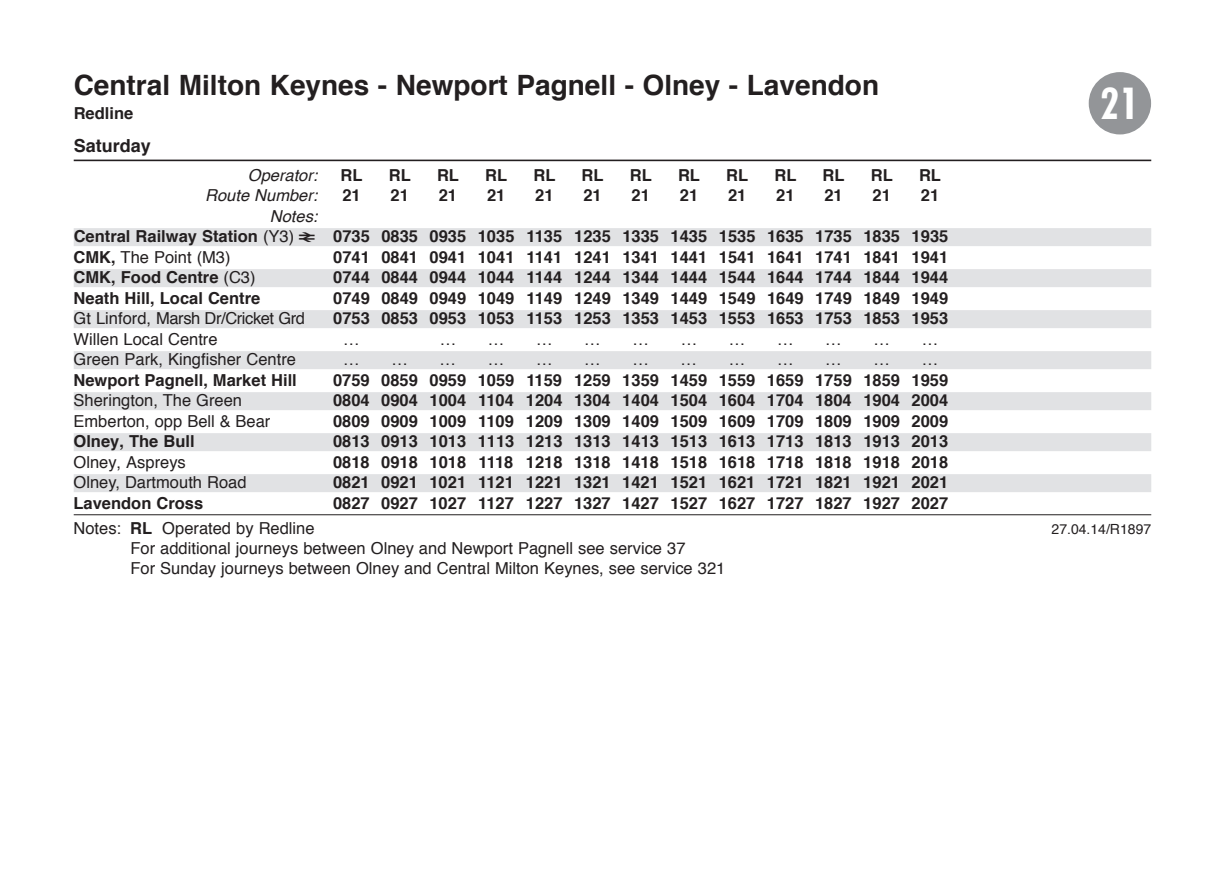
<style>
.page{position:relative;width:1225px;height:876px;background:#fff}
.page>*{position:absolute;margin:0;border:0;box-sizing:border-box;transform-origin:0 0}
.t1{font:700 condensed 44px "Futura BT";color:#fff}
.t2{font:700 28px "Helvetica";color:#231f20}
.t3{font:700 18px "Helvetica";color:#231f20}
.t4{font:700 16.4px/20.4px "Helvetica";color:#231f20}
.t5{font:16.4px/20px "Helvetica";color:#231f20}
.t6{font:16.4px "Helvetica";letter-spacing:-.025em;color:#231f20}
.t7{font:italic 16.4px "Helvetica";color:#231f20}
.t8{font:14px "Helvetica";color:#231f20}
.s1{font-weight:400;font-style:italic}
.s2{font-weight:400}
.s3{font-family:"Herts Timetable";font-weight:400}
.s4{font-weight:700}
</style>
<div class="page">
<hr style="left:74px;top:160px;width:1077px;height:1px;background:#231f20">
<div style="left:74px;top:228px;width:1077px;height:18px;background:#e1e2e4"></div>
<div style="left:74px;top:269px;width:1077px;height:18px;background:#e1e2e4"></div>
<div style="left:74px;top:310px;width:1077px;height:18px;background:#e1e2e4"></div>
<div style="left:74px;top:351px;width:1077px;height:18px;background:#e1e2e4"></div>
<div style="left:74px;top:392px;width:1077px;height:18px;background:#e1e2e4"></div>
<div style="left:74px;top:433px;width:1077px;height:18px;background:#e1e2e4"></div>
<div style="left:74px;top:474px;width:1077px;height:18px;background:#e1e2e4"></div>
<hr style="left:74px;top:514px;width:1077px;height:1px;background:#231f20">
<div style="left:1088px;top:72px;width:63px;height:62px;background:#939598;border-radius:50%"></div>
<h2 class="t2" style="left:74px;top:62px;width:807px">Central Milton Keynes - Newport Pagnell - Olney - Lavendon</h2>
<p class="t4" style="left:74px;top:103px;width:61px">Redline</p>
<p class="t3" style="left:74px;top:131px;width:79px">Saturday</p>
<p class="t7" style="left:248px;top:162px;width:71px">Operator:</p>
<p class="t4" style="left:340px;top:165px;width:23px">RL</p>
<p class="t4" style="left:389px;top:165px;width:23px">RL</p>
<p class="t4" style="left:437px;top:165px;width:23px">RL</p>
<p class="t4" style="left:485px;top:165px;width:23px">RL</p>
<p class="t4" style="left:533px;top:165px;width:23px">RL</p>
<p class="t4" style="left:581px;top:165px;width:23px">RL</p>
<p class="t4" style="left:630px;top:165px;width:23px">RL</p>
<p class="t4" style="left:678px;top:165px;width:23px">RL</p>
<p class="t4" style="left:726px;top:165px;width:23px">RL</p>
<p class="t4" style="left:774px;top:165px;width:23px">RL</p>
<p class="t4" style="left:822px;top:165px;width:23px">RL</p>
<p class="t4" style="left:871px;top:165px;width:23px">RL</p>
<p class="t4" style="left:919px;top:165px;width:23px">RL</p>
<p class="t7" style="left:205px;top:182px;width:114px">Route Number:</p>
<p class="t4" style="left:342px;top:185px;width:20px">21</p>
<p class="t4" style="left:390px;top:185px;width:20px">21</p>
<p class="t4" style="left:439px;top:185px;width:20px">21</p>
<p class="t4" style="left:487px;top:185px;width:20px">21</p>
<p class="t4" style="left:535px;top:185px;width:20px">21</p>
<p class="t4" style="left:583px;top:185px;width:20px">21</p>
<p class="t4" style="left:631px;top:185px;width:20px">21</p>
<p class="t4" style="left:680px;top:185px;width:20px">21</p>
<p class="t4" style="left:728px;top:185px;width:20px">21</p>
<p class="t4" style="left:776px;top:185px;width:20px">21</p>
<p class="t4" style="left:824px;top:185px;width:20px">21</p>
<p class="t4" style="left:872px;top:185px;width:20px">21</p>
<p class="t4" style="left:921px;top:185px;width:20px">21</p>
<p class="t4" style="left:74px;top:206px;width:876px;text-indent:196px"><span class="s1">Notes:<br></span>Central Railway Station <span class="s2">(Y3)</span> <span class="s3">a</span> 0735 0835 0935 1035 1135 1235 1335 1435 1535 1635 1735 1835 1935<br>CMK, <span class="s2">The Point (M3)</span></p>
<p class="t4" style="left:333px;top:247px;width:616px">0741 0841 0941 1041 1141 1241 1341 1441 1541 1641 1741 1841 1941</p>
<h1 class="t1" style="left:1100px;top:77px;width:40px">21</h1>
<p class="t4" style="left:74px;top:267px;width:183px">CMK, Food Centre <span class="s2">(C3)</span></p>
<p class="t4" style="left:333px;top:267px;width:616px">0744 0844 0944 1044 1144 1244 1344 1444 1544 1644 1744 1844 1944</p>
<p class="t4" style="left:74px;top:288px;width:188px">Neath Hill, Local Centre</p>
<p class="t4" style="left:333px;top:288px;width:616px">0749 0849 0949 1049 1149 1249 1349 1449 1549 1649 1749 1849 1949</p>
<p class="t6" style="left:74px;top:306px;width:233px">Gt Linford, Marsh Dr/Cricket Grd</p>
<p class="t4" style="left:333px;top:308px;width:616px">0753 0853 0953 1053 1153 1253 1353 1453 1553 1653 1753 1853 1953</p>
<p class="t5" style="left:74px;top:329px;width:145px">Willen Local Centre</p>
<p class="t5" style="left:343px;top:329px;width:18px">…</p>
<p class="t5" style="left:440px;top:329px;width:18px">…</p>
<p class="t5" style="left:488px;top:329px;width:18px">…</p>
<p class="t5" style="left:536px;top:329px;width:18px">…</p>
<p class="t5" style="left:584px;top:329px;width:18px">…</p>
<p class="t5" style="left:632px;top:329px;width:18px">…</p>
<p class="t5" style="left:680px;top:329px;width:18px">…</p>
<p class="t5" style="left:729px;top:329px;width:18px">…</p>
<p class="t5" style="left:777px;top:329px;width:18px">…</p>
<p class="t5" style="left:825px;top:329px;width:18px">…</p>
<p class="t5" style="left:873px;top:329px;width:18px">…</p>
<p class="t5" style="left:921px;top:329px;width:18px">…</p>
<p class="t5" style="left:74px;top:350px;width:224px">Green Park, Kingfisher Centre</p>
<p class="t5" style="left:343px;top:350px;width:18px">…</p>
<p class="t5" style="left:391px;top:350px;width:18px">…</p>
<p class="t5" style="left:439px;top:350px;width:18px">…</p>
<p class="t5" style="left:488px;top:350px;width:18px">…</p>
<p class="t5" style="left:536px;top:350px;width:18px">…</p>
<p class="t5" style="left:584px;top:350px;width:18px">…</p>
<p class="t5" style="left:632px;top:350px;width:18px">…</p>
<p class="t5" style="left:680px;top:350px;width:18px">…</p>
<p class="t5" style="left:729px;top:350px;width:18px">…</p>
<p class="t5" style="left:777px;top:350px;width:18px">…</p>
<p class="t5" style="left:825px;top:350px;width:18px">…</p>
<p class="t5" style="left:873px;top:350px;width:18px">…</p>
<p class="t5" style="left:921px;top:350px;width:18px">…</p>
<p class="t4" style="left:74px;top:370px;width:225px">Newport Pagnell, Market Hill</p>
<p class="t4" style="left:333px;top:370px;width:616px">0759 0859 0959 1059 1159 1259 1359 1459 1559 1659 1759 1859 1959</p>
<p class="t5" style="left:74px;top:391px;width:170px">Sherington, The Green</p>
<p class="t4" style="left:333px;top:390px;width:616px">0804 0904 1004 1104 1204 1304 1404 1504 1604 1704 1804 1904 2004</p>
<p class="t5" style="left:74px;top:411px;width:198px">Emberton, opp Bell &amp; Bear</p>
<p class="t4" style="left:333px;top:411px;width:616px">0809 0909 1009 1109 1209 1309 1409 1509 1609 1709 1809 1909 2009</p>
<p class="t4" style="left:74px;top:431px;width:123px">Olney, The Bull</p>
<p class="t4" style="left:333px;top:431px;width:616px">0813 0913 1013 1113 1213 1313 1413 1513 1613 1713 1813 1913 2013</p>
<p class="t5" style="left:74px;top:452px;width:114px">Olney, Aspreys</p>
<p class="t4" style="left:333px;top:452px;width:616px">0818 0918 1018 1118 1218 1318 1418 1518 1618 1718 1818 1918 2018</p>
<p class="t5" style="left:74px;top:473px;width:175px">Olney, Dartmouth Road</p>
<p class="t4" style="left:333px;top:472px;width:616px">0821 0921 1021 1121 1221 1321 1421 1521 1621 1721 1821 1921 2021</p>
<p class="t4" style="left:74px;top:493px;width:131px">Lavendon Cross</p>
<p class="t4" style="left:333px;top:493px;width:616px">0827 0927 1027 1127 1227 1327 1427 1527 1627 1727 1827 1927 2027</p>
<p class="t5" style="left:73px;top:519px;width:243px">Notes: <span class="s4">RL</span> Operated by Redline</p>
<p class="t8" style="left:1051px;top:519px;width:101px">27.04.14/R1897</p>
<p class="t5" style="left:130px;top:539px;width:596px">For additional journeys between Olney and Newport Pagnell see service 37<br>For Sunday journeys between Olney and Central Milton Keynes, see service 321</p>
</div>
